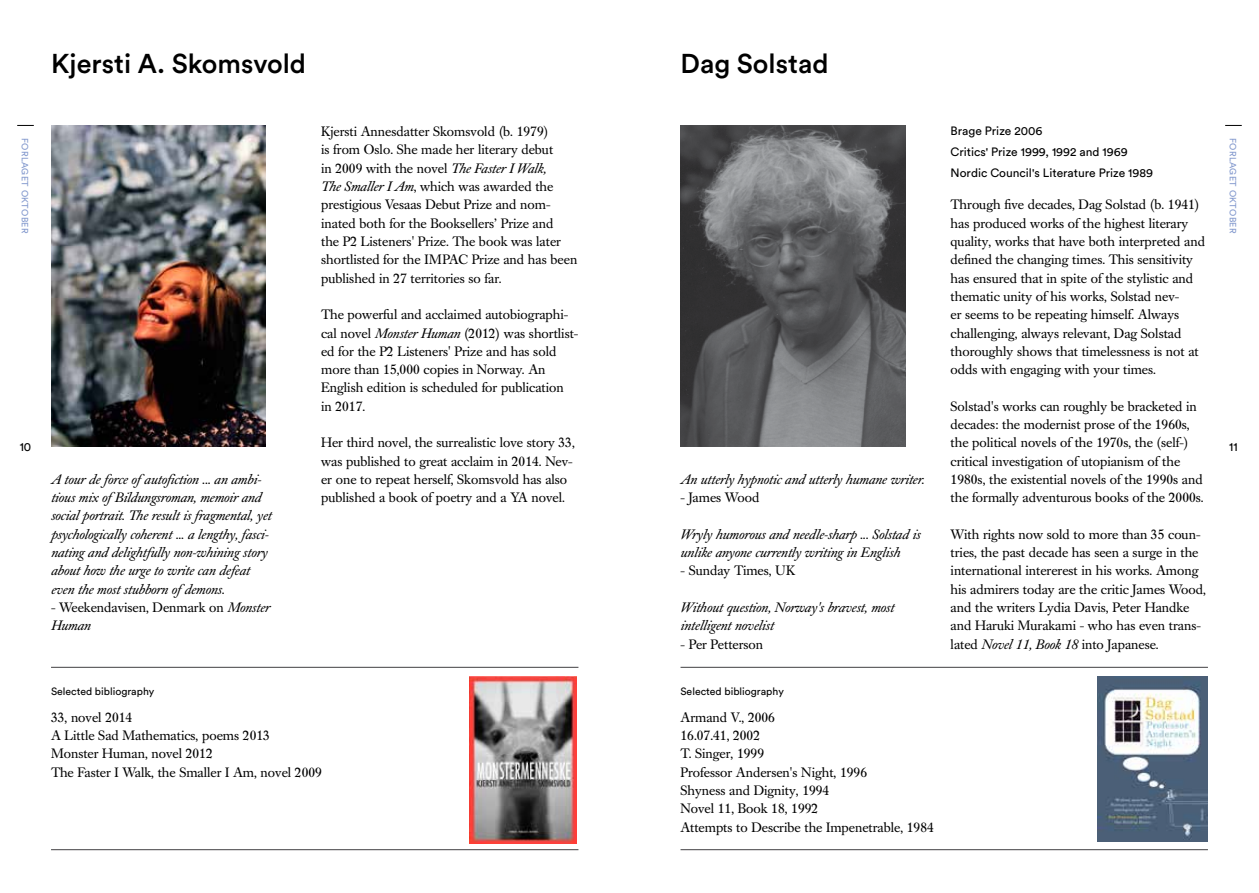
<style>
.page{position:relative;width:1259px;height:893px;background:#fff}
.page>*{position:absolute;margin:0;border:0;box-sizing:border-box;transform-origin:0 0}
.t1{font:500 27px "Circular Std";color:#000}
.t2{font:13.5px/18.3px "Caslon Book BE";color:#000}
.t3{font:italic 13.5px/18.3px "Caslon Book BE";color:#000}
.t4{font:12px/21px "Circular Std";color:#000}
.t5{font:10.5px "Circular Std";color:#000}
.t6{font:9px "Circular Std";letter-spacing:.04em;color:#8298cd}
.s1{font-style:italic}
</style>
<div class="page">
<svg style="left:17px;top:125px;width:17px;height:1px"></svg>
<svg style="left:1225px;top:125px;width:16px;height:1px"></svg>
<img style="left:52px;top:125px;width:213px;height:322px">
<hr style="left:51px;top:849px;width:527px;height:1px;background:#414042">
<hr style="left:680px;top:849px;width:528px;height:1px;background:#414042">
<hr style="left:51px;top:667px;width:527px;height:1px;background:#414042">
<hr style="left:680px;top:667px;width:528px;height:1px;background:#414042">
<img style="left:680px;top:126px;width:225px;height:320px">
<img style="left:469px;top:677px;width:107px;height:167px">
<img style="left:1097px;top:677px;width:110px;height:165px">
<h1 class="t1" style="left:51px;top:46px;width:257px">Kjersti A. Skomsvold</h1>
<h1 class="t1" style="left:680px;top:46px;width:150px">Dag Solstad</h1>
<p class="t2" style="left:321px;top:123px;width:229px">Kjersti Annesdatter Skomsvold (b. 1979)</p>
<p class="t4" style="left:950px;top:120px;width:204px">Brage Prize 2006<br>Critics' Prize 1999, 1992 and 1969<br>Nordic Council's Literature Prize 1989</p>
<p class="t2" style="left:950px;top:196px;width:256px">Through five decades, Dag Solstad (b. 1941) has produced works of the highest literary quality, works that have both interpreted and defined the changing times. This sensitivity has ensured that in spite of the stylistic and thematic unity of his works, Solstad nev-<br>er seems to be repeating himself. Always challenging, always relevant, Dag Solstad thoroughly shows that timelessness is not at odds with engaging with your times.</p>
<p class="t2" style="left:950px;top:397px;width:255px">Solstad's works can roughly be bracketed in decades: the modernist prose of the 1960s, the political novels of the 1970s, the (self-) critical investigation of utopianism of the 1980s, the existential novels of the 1990s and the formally adventurous books of the 2000s.</p>
<p class="t2" style="left:950px;top:525px;width:257px">With rights now sold to more than 35 coun&shy;tries, the past decade has seen a surge in the international intererest in his works. Among his admirers today are the critic James Wood, and the writers Lydia Davis, Peter Handke and Haruki Murakami - who has even trans&shy;lated <span class="s1">Novel 11, Book 18</span> into Japanese.</p>
<p class="t6" style="left:30px;top:138px;width:97px;rotate:90deg">FORLAGET OKTOBER</p>
<p class="t6" style="left:1238px;top:138px;width:97px;rotate:90deg">FORLAGET OKTOBER</p>
<p class="t2" style="left:321px;top:141px;width:258px">is from Oslo. She made her literary debut<br>in 2009 with the novel <span class="s1">The Faster I Walk,<br>The Smaller I Am</span>, which was awarded the prestigious Vesaas Debut Prize and nom&shy;inated both for the Booksellers’ Prize and<br>the P2 Listeners' Prize. The book was later shortlisted for the IMPAC Prize and has been published in 27 territories so far.</p>
<p class="t2" style="left:321px;top:306px;width:259px">The powerful and acclaimed autobiographi&shy;cal novel <span class="s1">Monster Human</span> (2012) was shortlist&shy;ed for the P2 Listeners' Prize and has sold more than 15,000 copies in Norway. An English edition is scheduled for publication<br>in 2017.</p>
<p class="t2" style="left:321px;top:434px;width:255px">Her third novel, the surrealistic love story 33, was published to great acclaim in 2014. Nev&shy;er one to repeat herself, Skomsvold has also published a book of poetry and a YA novel.</p>
<p class="t4" style="left:20px;top:436px;width:13px">10</p>
<p class="t4" style="left:1229px;top:436px;width:10px">11</p>
<p class="t3" style="left:51px;top:470px;width:222px">A tour de force ofautofiction ... an ambi&shy;tious mix ofBildungsroman, memoir and social portrait. The result is fragmental, yet psychologically coherent ... a lengthy, fasci&shy;nating and delightfully non-whining story about how the urge to write can defeat even the most stubborn ofdemons.</p>
<p class="t2" style="left:51px;top:599px;width:220px">- Weekendavisen, Denmark on <span class="s1">Monster<br>Human</span></p>
<p class="t3" style="left:680px;top:470px;width:245px">An utterly hypnotic and utterly humane writer.</p>
<p class="t2" style="left:680px;top:489px;width:80px">- James Wood</p>
<p class="t3" style="left:680px;top:525px;width:241px">Wryly humorous and needle-sharp ... Solstad is unlike anyone currently writing in English</p>
<p class="t2" style="left:680px;top:562px;width:116px">- Sunday Times, UK</p>
<p class="t3" style="left:680px;top:599px;width:215px">Without question, Norway's bravest, most intelligent novelist</p>
<p class="t2" style="left:680px;top:635px;width:84px">- Per Petterson</p>
<p class="t5" style="left:51px;top:685px;width:105px">Selected bibliography</p>
<p class="t5" style="left:680px;top:685px;width:105px">Selected bibliography</p>
<p class="t2" style="left:51px;top:708px;width:272px">33, novel 2014<br>A Little Sad Mathematics, poems 2013<br>Monster Human, novel 2012<br>The Faster I Walk, the Smaller I Am, novel 2009</p>
<p class="t2" style="left:680px;top:708px;width:255px">Armand V., 2006<br>16.07.41, 2002<br>T. Singer, 1999<br>Professor Andersen's Night, 1996<br>Shyness and Dignity, 1994<br>Novel 11, Book 18, 1992<br>Attempts to Describe the Impenetrable, 1984</p>
</div>
